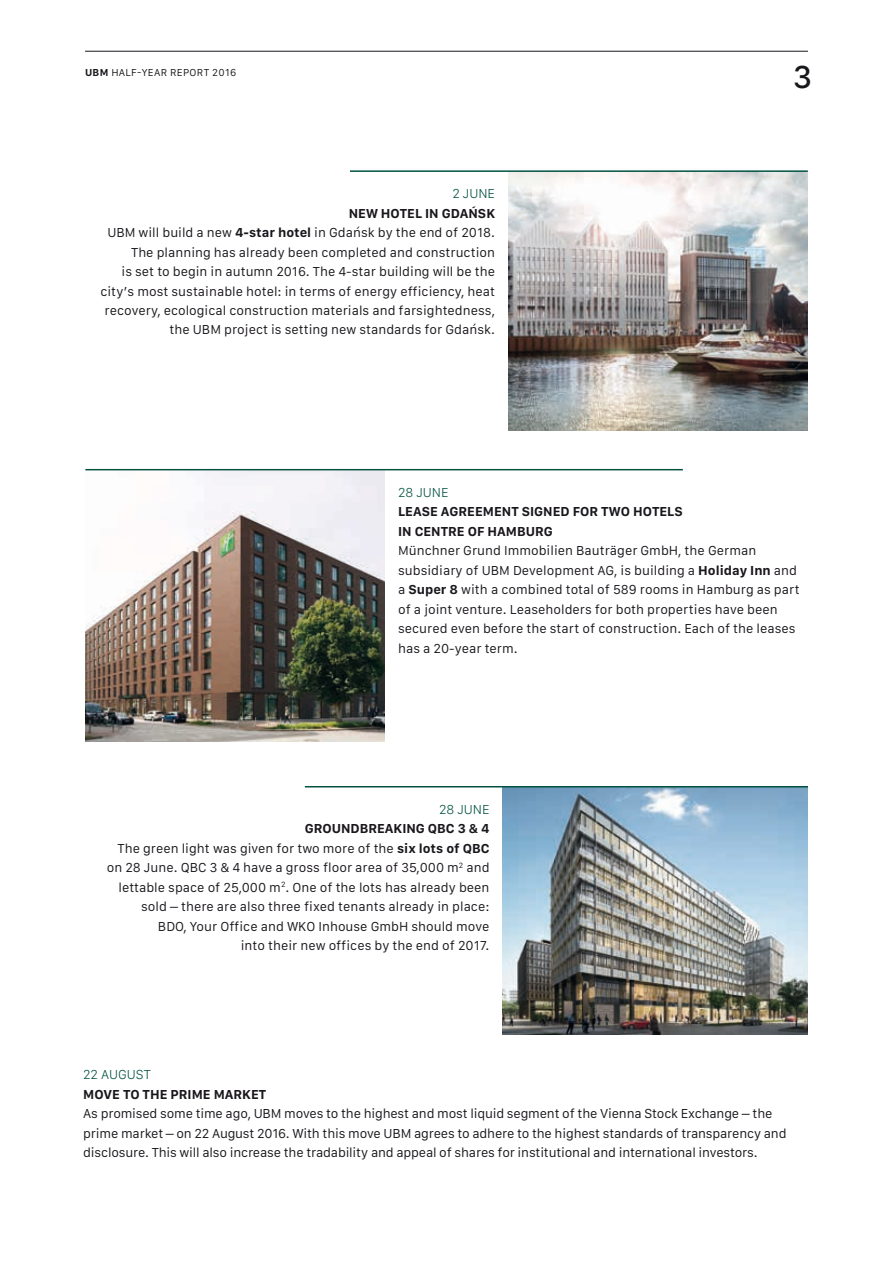
<style>
.page{position:relative;width:893px;height:1263px;background:#fff}
.page>*{position:absolute;margin:0;border:0;box-sizing:border-box;transform-origin:0 0}
.t1{font:500 33px "San Francisco Text";color:#1a171c}
.t2{font:13.5px/19.5px "San Francisco Text";color:#1a171c}
.t3{font:700 13.5px/19.5px "San Francisco Text";color:#1a171c}
.t4{font:300 13.5px "San Francisco Text";color:#005240}
.t5{font:10.5px "San Francisco Text";letter-spacing:.03em;color:#1a171c}
.s1{font-weight:700}
</style>
<div class="page">
<hr style="left:85px;top:51px;width:723px;height:1px;background:#1a171c">
<img style="left:508px;top:172px;width:300px;height:259px">
<img style="left:85px;top:470px;width:300px;height:271px">
<img style="left:503px;top:787px;width:305px;height:247px">
<hr style="left:350px;top:170px;width:458px;height:2px;background:#005240">
<hr style="left:85px;top:469px;width:598px;height:1px;background:#005240">
<hr style="left:305px;top:786px;width:503px;height:1px;background:#005240">
<p class="t5" style="left:85px;top:65px;width:153px"><span class="s1">UBM</span> Half-Year R eport 2016</p>
<h1 class="t1" style="left:793px;top:56px;width:21px">3</h1>
<p class="t4" style="left:452px;top:185px;width:44px">2 JUNE</p>
<p class="t2" style="left:100px;top:203px;width:396px;text-align:right"><span class="s1">N EW HOTEL IN GDAŃSK<br></span>UBM will build a new <span class="s1">4-STAR HOTEL</span> in Gdańsk by the end of 2018.<br>The planning has already been completed and construction<br>is set to begin in autumn 2016. The 4-star building will be the city’s most sustainable hotel: in terms of energy efficiency, heat recovery, ecological construction materials and farsightedness, the UBM project is setting new standards for Gdańsk.</p>
<p class="t4" style="left:398px;top:483px;width:52px">28 JUNE</p>
<p class="t3" style="left:398px;top:501px;width:286px">LEASE AGREEM ENT SIGNED FOR TWO HOTELS<br>IN CENTRE OF HAMBURG</p>
<p class="t2" style="left:398px;top:540px;width:403px">Münchner Grund Immobilien Bauträger GmbH, the German subsidiary of UBM Development AG, is building a <span class="s1">HOLIDAY INN</span> and a <span class="s1">SUPER 8</span> with a combined total of 589 rooms in Hamburg as part of a joint venture. Leaseholders for both properties have been secured even before the start of construction. Each of the leases has a 20-year term.</p>
<p class="t4" style="left:439px;top:800px;width:52px">28 JUNE</p>
<p class="t2" style="left:107px;top:818px;width:384px;text-align:right"><span class="s1">GROUNDBREAKING QBC 3 &amp; 4<br></span>The green light was given for two more of the <span class="s1">SIX LOTS OF QBC </span>on 28 June. QBC 3 &amp; 4 have a gross floor area of 35,000 m<sup>2</sup> and lettable space of 25,000 m<sup>2</sup>. One of the lots has already been sold – there are also three fixed tenants already in place:<br>BDO, Your Office and WKO Inhouse GmbH should move<br>into their new offices by the end of 2017.</p>
<p class="t4" style="left:83px;top:1066px;width:61px">22 AUGUST</p>
<p class="t3" style="left:83px;top:1084px;width:185px">MOVE TO THE PRIM E MARKET</p>
<p class="t2" style="left:83px;top:1103px;width:705px">As promised some time ago, UBM moves to the highest and most liquid segment of the Vienna Stock Exchange – the prime market – on 22 August 2016. With this move UBM agrees to adhere to the highest standards of transparency and disclosure. This will also increase the tradability and appeal of shares for institutional and international investors.</p>
</div>
